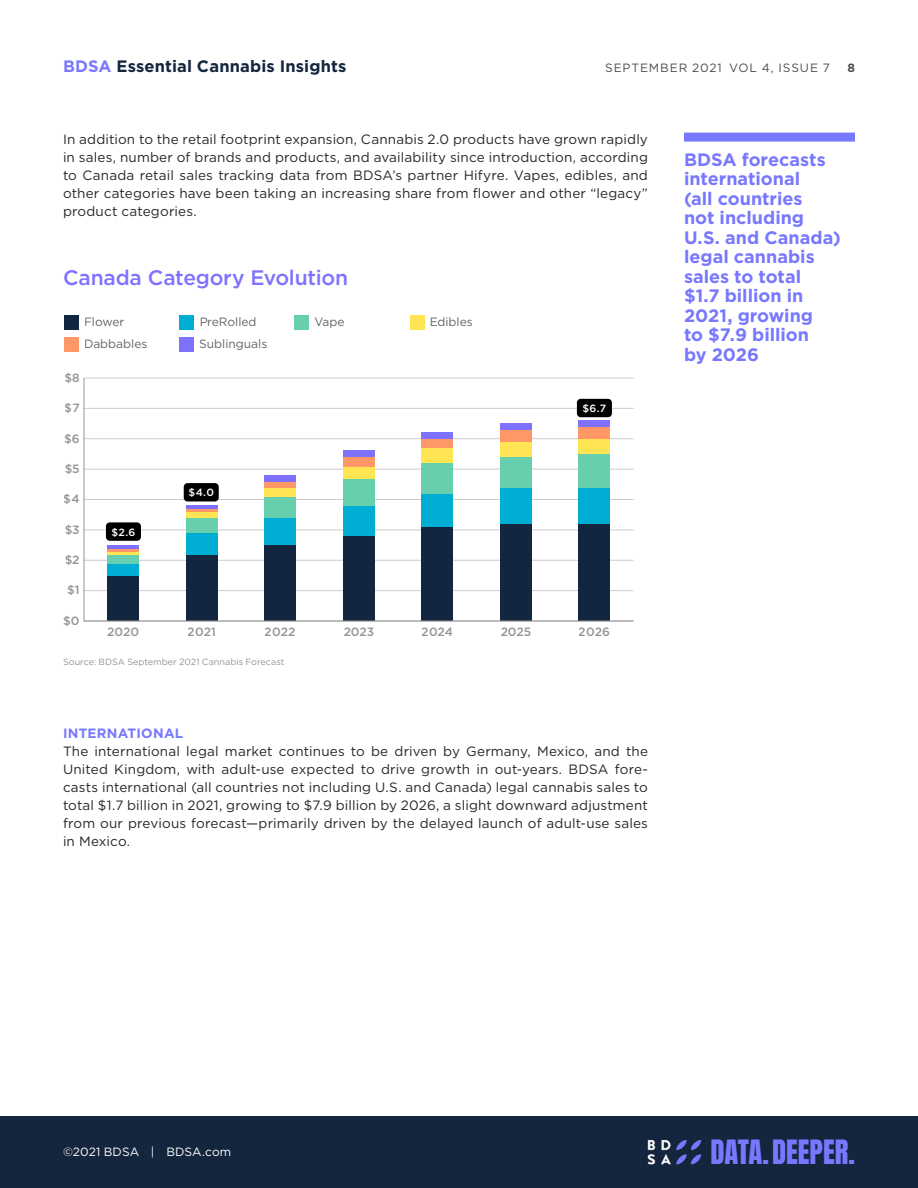
<style>
.page{position:relative;width:918px;height:1188px;background:#fff}
.page>*{position:absolute;margin:0;border:0;box-sizing:border-box;transform-origin:0 0}
.t1{font:28.5px "Anton";color:#7878ff}
.t2{font:500 21px "Gotham";letter-spacing:-.01em;color:#7e71ff}
.t3{font:700 18px/19.5px "Gotham";color:#7878ff}
.t4{font:700 16.5px "Gotham";letter-spacing:.01em;color:#14263d}
.t5{font:13.5px/18px "Gotham";letter-spacing:.01em;color:#262626;text-align:justify}
.t6{font:700 13.5px "Gotham";letter-spacing:.015em;color:#7878ff}
.t7{font:500 12px "Gotham";color:#949494}
.t8{font:12px "Gotham";color:#636466}
.t9{font:12px "Gotham";letter-spacing:.07em;color:#4d4d4f}
.t10{font:12px "Gotham";color:#fff}
.t11{font:700 12px "Gotham";color:#4d4d4f}
.t12{font:500 10.5px "Gotham";color:#fff}
.t13{font:9px "Gotham";letter-spacing:.005em;color:#949494}
.s1{color:#7878ff}
</style>
<div class="page">
<div style="left:0;top:1116px;width:918px;height:72px;background:#14263d"></div>
<img style="left:647px;top:1139px;width:55px;height:26px">
<div style="left:684px;top:133px;width:171px;height:9px;background:#7878ff"></div>
<hr style="left:84px;top:590px;width:550px;height:1px;background:#cccccb">
<hr style="left:84px;top:560px;width:550px;height:1px;background:#cccccb">
<hr style="left:84px;top:530px;width:550px;height:1px;background:#cccccb">
<hr style="left:84px;top:499px;width:550px;height:1px;background:#cccccb">
<hr style="left:84px;top:469px;width:550px;height:1px;background:#cccccb">
<hr style="left:84px;top:438px;width:550px;height:1px;background:#cccccb">
<hr style="left:84px;top:408px;width:550px;height:1px;background:#cccccb">
<hr style="left:84px;top:378px;width:550px;height:1px;background:#cccccb">
<div style="left:108px;top:575px;width:31px;height:46px;background:#12263f"></div>
<div style="left:108px;top:563px;width:31px;height:12px;background:#00add3"></div>
<div style="left:108px;top:554px;width:31px;height:9px;background:#67cfae"></div>
<hr style="left:108px;top:551px;width:31px;height:3px;background:#ffe453">
<hr style="left:108px;top:548px;width:31px;height:3px;background:#ff9767">
<hr style="left:108px;top:545px;width:31px;height:3px;background:#7e71ff">
<div style="left:186px;top:554px;width:31px;height:67px;background:#12263f"></div>
<div style="left:186px;top:533px;width:31px;height:21px;background:#00add3"></div>
<div style="left:186px;top:518px;width:31px;height:15px;background:#67cfae"></div>
<div style="left:186px;top:512px;width:31px;height:6px;background:#ffe453"></div>
<hr style="left:186px;top:509px;width:31px;height:3px;background:#ff9767">
<hr style="left:186px;top:506px;width:31px;height:3px;background:#7e71ff">
<div style="left:265px;top:545px;width:31px;height:76px;background:#12263f"></div>
<div style="left:265px;top:518px;width:31px;height:27px;background:#00add3"></div>
<div style="left:265px;top:496px;width:31px;height:22px;background:#67cfae"></div>
<div style="left:265px;top:487px;width:31px;height:9px;background:#ffe453"></div>
<div style="left:265px;top:481px;width:31px;height:6px;background:#ff9767"></div>
<div style="left:265px;top:475px;width:31px;height:6px;background:#7e71ff"></div>
<div style="left:343px;top:536px;width:32px;height:85px;background:#12263f"></div>
<div style="left:343px;top:506px;width:32px;height:30px;background:#00add3"></div>
<div style="left:343px;top:478px;width:32px;height:28px;background:#67cfae"></div>
<div style="left:343px;top:466px;width:32px;height:12px;background:#ffe453"></div>
<div style="left:343px;top:457px;width:32px;height:9px;background:#ff9767"></div>
<div style="left:343px;top:451px;width:32px;height:6px;background:#7e71ff"></div>
<div style="left:422px;top:527px;width:31px;height:94px;background:#12263f"></div>
<div style="left:422px;top:493px;width:31px;height:34px;background:#00add3"></div>
<div style="left:422px;top:463px;width:31px;height:30px;background:#67cfae"></div>
<div style="left:422px;top:448px;width:31px;height:15px;background:#ffe453"></div>
<div style="left:422px;top:439px;width:31px;height:9px;background:#ff9767"></div>
<div style="left:422px;top:433px;width:31px;height:6px;background:#7e71ff"></div>
<div style="left:500px;top:524px;width:32px;height:97px;background:#12263f"></div>
<div style="left:500px;top:487px;width:32px;height:37px;background:#00add3"></div>
<div style="left:500px;top:457px;width:32px;height:30px;background:#67cfae"></div>
<div style="left:500px;top:442px;width:32px;height:15px;background:#ffe453"></div>
<div style="left:500px;top:430px;width:32px;height:12px;background:#ff9767"></div>
<div style="left:500px;top:424px;width:32px;height:6px;background:#7e71ff"></div>
<div style="left:579px;top:524px;width:31px;height:97px;background:#12263f"></div>
<div style="left:579px;top:487px;width:31px;height:37px;background:#00add3"></div>
<div style="left:579px;top:454px;width:31px;height:33px;background:#67cfae"></div>
<div style="left:579px;top:439px;width:31px;height:15px;background:#ffe453"></div>
<div style="left:579px;top:427px;width:31px;height:12px;background:#ff9767"></div>
<div style="left:579px;top:421px;width:31px;height:6px;background:#7e71ff"></div>
<hr style="left:84px;top:378px;width:1px;height:243px;background:#949494">
<hr style="left:84px;top:621px;width:550px;height:1px;background:#949494">
<div style="left:64px;top:315px;width:15px;height:14px;background:#12263f"></div>
<div style="left:179px;top:315px;width:15px;height:14px;background:#00add3"></div>
<div style="left:295px;top:315px;width:14px;height:14px;background:#67cfae"></div>
<div style="left:410px;top:315px;width:14px;height:14px;background:#ffe453"></div>
<div style="left:64px;top:337px;width:15px;height:14px;background:#ff9767"></div>
<div style="left:179px;top:337px;width:15px;height:14px;background:#7e71ff"></div>
<div style="left:106px;top:522px;width:35px;height:19px;background:#000;border-radius:4px"></div>
<div style="left:184px;top:483px;width:35px;height:18px;background:#000;border-radius:4px"></div>
<div style="left:577px;top:399px;width:35px;height:18px;background:#000;border-radius:4px"></div>
<p class="t4" style="left:63px;top:55px;width:285px"><span class="s1">BDSA</span> Essential Cannabis Insights</p>
<p class="t9" style="left:605px;top:60px;width:226px">SEPTEMBER 2021 VOL 4, ISSUE 7</p>
<p class="t11" style="left:847px;top:60px;width:9px">8</p>
<p class="t5" style="left:63px;top:130px;width:587px">In addition to the retail footprint expansion, Cannabis 2.0 products have grown rapidly in sales, number of brands and products, and availability since introduction, according to Canada retail sales tracking data from BDSA’s partner Hifyre. Vapes, edibles, and other categories have been taking an increasing share from flower and other “legacy” product categories.</p>
<h2 class="t2" style="left:63px;top:264px;width:287px">Canada Category Evolution</h2>
<p class="t8" style="left:84px;top:314px;width:42px">Flower</p>
<p class="t8" style="left:199px;top:314px;width:59px">PreRolled</p>
<p class="t8" style="left:314px;top:314px;width:32px">Vape</p>
<p class="t8" style="left:430px;top:314px;width:45px">Edibles</p>
<p class="t8" style="left:84px;top:336px;width:65px">Dabbables</p>
<p class="t8" style="left:199px;top:336px;width:70px">Sublinguals</p>
<p class="t7" style="left:64px;top:370px;width:17px">$8</p>
<p class="t7" style="left:65px;top:400px;width:16px">$7</p>
<p class="t7" style="left:64px;top:430px;width:17px">$6</p>
<p class="t7" style="left:64px;top:461px;width:17px">$5</p>
<p class="t7" style="left:64px;top:491px;width:17px">$4</p>
<p class="t7" style="left:65px;top:522px;width:17px">$3</p>
<p class="t7" style="left:65px;top:552px;width:17px">$2</p>
<p class="t7" style="left:67px;top:582px;width:14px">$1</p>
<p class="t7" style="left:63px;top:613px;width:18px">$0</p>
<p class="t12" style="left:112px;top:525px;width:25px">$2.6</p>
<p class="t12" style="left:189px;top:486px;width:27px">$4.0</p>
<p class="t12" style="left:583px;top:401px;width:25px">$6.7</p>
<p class="t7" style="left:107px;top:624px;width:33px">2020</p>
<p class="t7" style="left:188px;top:624px;width:30px">2021</p>
<p class="t7" style="left:265px;top:624px;width:32px">2022</p>
<p class="t7" style="left:343px;top:624px;width:32px">2023</p>
<p class="t7" style="left:422px;top:624px;width:33px">2024</p>
<p class="t7" style="left:500px;top:624px;width:32px">2025</p>
<p class="t7" style="left:579px;top:624px;width:33px">2026</p>
<p class="t13" style="left:63px;top:656px;width:223px">Source: BDSA September 2021 Cannabis Forecast</p>
<p class="t6" style="left:63px;top:724px;width:122px">INTERNATIONAL</p>
<p class="t5" style="left:63px;top:742px;width:587px">The international legal market continues to be driven by Germany, Mexico, and the United Kingdom, with adult-use expected to drive growth in out-years. BDSA fore&shy;casts international (all countries not including U.S. and Canada) legal cannabis sales to total $1.7 billion in 2021, growing to $7.9 billion by 2026, a slight downward adjustment from our previous forecast—primarily driven by the delayed launch of adult-use sales in Mexico.</p>
<h3 class="t3" style="left:684px;top:149px;width:158px">BDSA forecasts international<br>(all countries<br>not including<br>U.S. and Canada) legal cannabis sales to total $1.7 billion in<br>2021, growing<br>to $7.9 billion<br>by 2026</h3>
<p class="t10" style="left:63px;top:1144px;width:170px">©2021 BDSA | BDSA.com</p>
<h1 class="t1" style="left:710px;top:1138px;width:146px">DATA.DEEPER.</h1>
</div>
